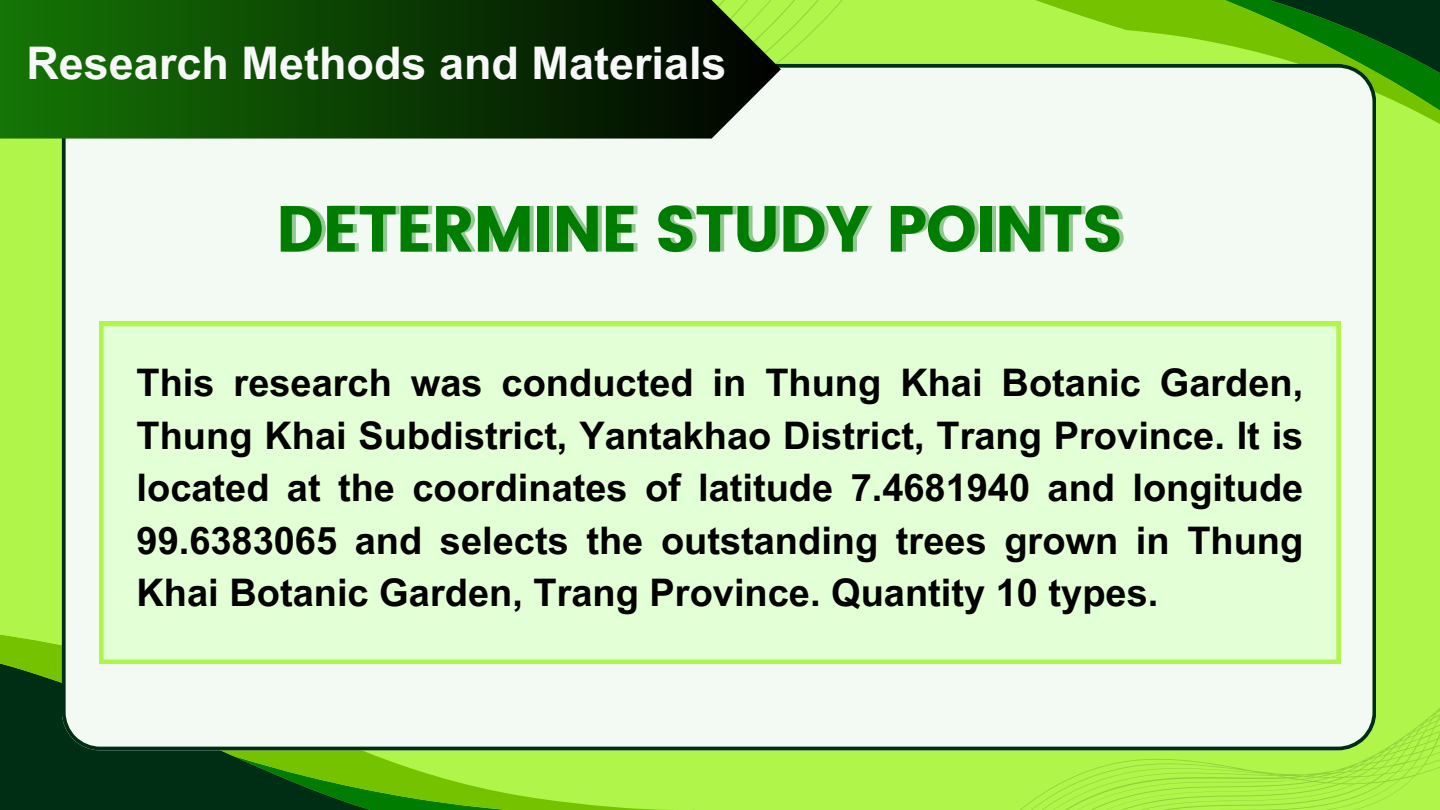
<style>
.page{position:relative;width:1440px;height:810px;background:#b0f54a}
.page>*{position:absolute;margin:0;border:0;box-sizing:border-box;transform-origin:0 0}
.t1{font:65px "Poppins";letter-spacing:-.025em;color:#007d00}
.t2{font:700 45px "Arial MT Pro";color:#f8f8f8}
.t3{font:700 38px/52.5px "Arial MT Pro";color:#000;text-align:justify}
</style>
<div class="page">
<svg style="left:0;top:748px;width:687px;height:62px"></svg>
<svg style="left:0;top:516px;width:62px;height:232px"></svg>
<svg style="left:1145px;top:0;width:295px;height:124px"></svg>
<svg style="left:781px;top:0;width:364px;height:64px"></svg>
<svg style="left:834px;top:708px;width:606px;height:102px"></svg>
<div style="left:62px;top:64px;width:1314px;height:686px;background:#f3faf3"></div>
<div style="left:99px;top:322px;width:1242px;height:342px;background:#e2ffd5"></div>
<svg style="left:0;top:0;width:781px;height:139px;background:#144609"></svg>
<p class="t2" style="left:26px;top:46px;width:702px">Research Methods and Materials</p>
<h1 class="t1" style="left:276px;top:191px;width:849px">DETERMINE STUDY POINTS</h1>
<p class="t3" style="left:137px;top:361px;width:1168px">This research was conducted in Thung Khai Botanic Garden, Thung Khai Subdistrict, Yantakhao District, Trang Province. It is located at the coordinates of latitude 7.4681940 and longitude 99.6383065 and selects the outstanding trees grown in Thung Khai Botanic Garden, Trang Province. Quantity 10 types.</p>
</div>
